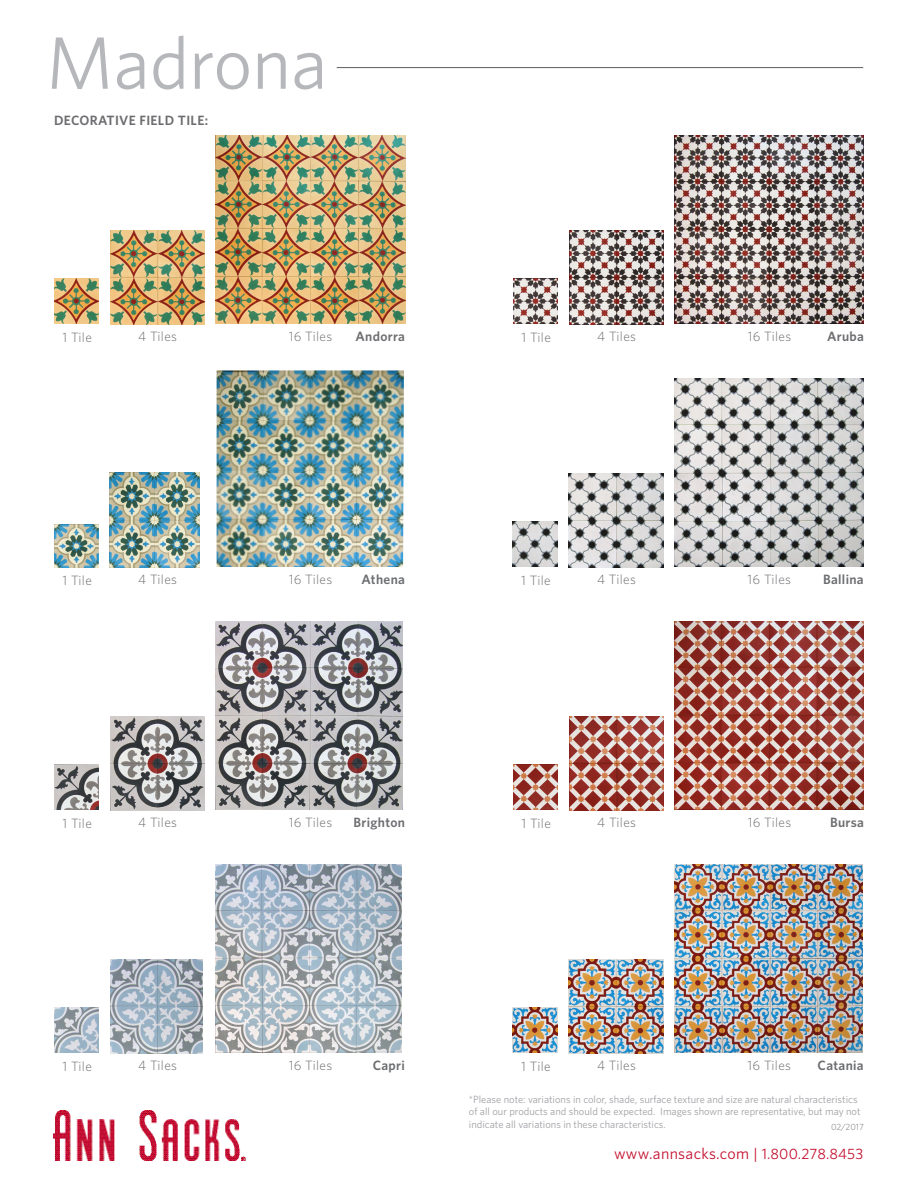
<style>
.page{position:relative;width:918px;height:1188px;background:#fff}
.page>*{position:absolute;margin:0;border:0;box-sizing:border-box;transform-origin:0 0}
.t1{font:74.25px "Whitney";color:#b6b7bb}
.t2{font:15.9px "Whitney";letter-spacing:.02em;color:#c3102f}
.t3{font:300 13.5px "Whitney";letter-spacing:.025em;color:#6c6d70}
.t4{font:600 13.5px "Whitney";letter-spacing:.025em;color:#6c6d70}
.t5{font:10.5px/12.6px "Whitney";color:#a0a1a5}
.t6{font:300 9px "Whitney";color:#6c6d70}
.s1{font-size:15.6px}
.s2{font-size:15px}
</style>
<div class="page">
<hr style="left:337px;top:67px;width:526px;height:1px;background:#6c6d70">
<img style="left:53px;top:1111px;width:193px;height:50px">
<img style="left:110px;top:230px;width:95px;height:95px">
<img style="left:54px;top:279px;width:45px;height:45px">
<img style="left:216px;top:135px;width:189px;height:188px">
<img style="left:569px;top:230px;width:95px;height:95px">
<img style="left:513px;top:279px;width:45px;height:45px">
<img style="left:675px;top:135px;width:189px;height:189px">
<img style="left:110px;top:472px;width:90px;height:96px">
<img style="left:54px;top:524px;width:45px;height:43px">
<img style="left:217px;top:370px;width:187px;height:197px">
<img style="left:569px;top:473px;width:94px;height:95px">
<img style="left:513px;top:522px;width:45px;height:44px">
<img style="left:675px;top:378px;width:189px;height:189px">
<img style="left:110px;top:716px;width:95px;height:95px">
<img style="left:54px;top:765px;width:45px;height:45px">
<img style="left:216px;top:621px;width:186px;height:189px">
<img style="left:110px;top:959px;width:93px;height:95px">
<img style="left:54px;top:1008px;width:45px;height:44px">
<img style="left:216px;top:864px;width:186px;height:189px">
<img style="left:569px;top:716px;width:95px;height:94px">
<img style="left:513px;top:765px;width:45px;height:45px">
<img style="left:675px;top:621px;width:189px;height:189px">
<img style="left:569px;top:959px;width:94px;height:95px">
<img style="left:513px;top:1008px;width:45px;height:45px">
<img style="left:675px;top:864px;width:187px;height:189px">
<h1 class="t1" style="left:46px;top:14px;width:283px">Madrona</h1>
<p class="t4" style="left:54px;top:112px;width:156px">DECORATIVE FIELD TILE:</p>
<p class="t3" style="left:63px;top:328px;width:31px">1 Tile</p>
<p class="t3" style="left:138px;top:328px;width:40px">4 Tiles</p>
<p class="t3" style="left:289px;top:328px;width:45px">16 Tiles</p>
<p class="t4" style="left:356px;top:328px;width:51px">Andorra</p>
<p class="t3" style="left:522px;top:328px;width:31px">1 Tile</p>
<p class="t3" style="left:597px;top:328px;width:40px">4 Tiles</p>
<p class="t3" style="left:748px;top:328px;width:45px">16 Tiles</p>
<p class="t4" style="left:827px;top:328px;width:38px">Aruba</p>
<p class="t3" style="left:63px;top:571px;width:31px">1 Tile</p>
<p class="t3" style="left:138px;top:571px;width:40px">4 Tiles</p>
<p class="t3" style="left:289px;top:571px;width:45px">16 Tiles</p>
<p class="t4" style="left:362px;top:571px;width:45px">Athena</p>
<p class="t3" style="left:521px;top:571px;width:31px">1 Tile</p>
<p class="t3" style="left:597px;top:571px;width:40px">4 Tiles</p>
<p class="t3" style="left:747px;top:571px;width:45px">16 Tiles</p>
<p class="t4" style="left:823px;top:571px;width:42px">Ballina</p>
<p class="t3" style="left:63px;top:814px;width:31px">1 Tile</p>
<p class="t3" style="left:138px;top:814px;width:40px">4 Tiles</p>
<p class="t3" style="left:289px;top:814px;width:45px">16 Tiles</p>
<p class="t4" style="left:353px;top:814px;width:53px">Brighton</p>
<p class="t3" style="left:522px;top:814px;width:31px">1 Tile</p>
<p class="t3" style="left:597px;top:814px;width:40px">4 Tiles</p>
<p class="t3" style="left:748px;top:814px;width:45px">16 Tiles</p>
<p class="t4" style="left:830px;top:814px;width:35px">Bursa</p>
<p class="t3" style="left:63px;top:1057px;width:31px">1 Tile</p>
<p class="t3" style="left:138px;top:1057px;width:40px">4 Tiles</p>
<p class="t3" style="left:289px;top:1057px;width:45px">16 Tiles</p>
<p class="t4" style="left:373px;top:1057px;width:34px">Capri</p>
<p class="t3" style="left:521px;top:1057px;width:31px">1 Tile</p>
<p class="t3" style="left:597px;top:1057px;width:40px">4 Tiles</p>
<p class="t3" style="left:747px;top:1057px;width:45px">16 Tiles</p>
<p class="t4" style="left:818px;top:1057px;width:48px">Catania</p>
<p class="t5" style="left:469px;top:1092px;width:393px">*Please note: variations in color, shade, surface texture and size are natural characteristics of all our products and should be expected. Images shown are representative, but may not indicate all variations in these characteristics.</p>
<p class="t6" style="left:831px;top:1121px;width:34px">02/2017</p>
<h2 class="t2" style="left:614px;top:1143px;width:251px">www.annsacks.com <span class="s1">|</span> <span class="s2">1.800.278.8453</span></h2>
</div>
